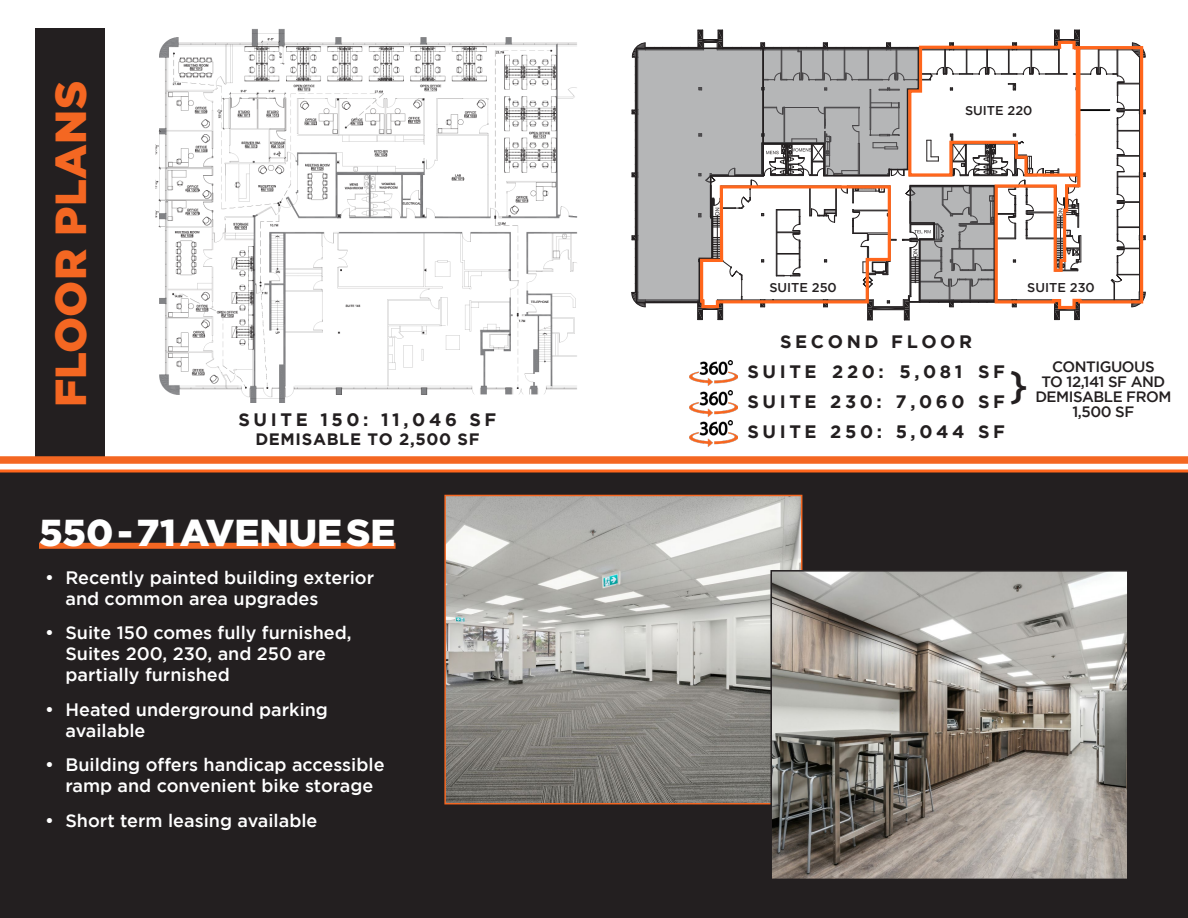
<style>
.page{position:relative;width:1188px;height:918px;background:#fff}
.page>*{position:absolute;margin:0;border:0;box-sizing:border-box;transform-origin:0 0}
.t1{font:900 43.5px "Gotham";letter-spacing:.01em;color:#f46722}
.Page_Headline_White{font:900 37.5px "Gotham";color:#fff}
.t2{font:500 18px/21px "Gotham";color:#fff}
.t3{font:700 18px "Gotham";letter-spacing:.2em;color:#231f20}
.t4{font:700 16.5px "Gotham";letter-spacing:.04em;color:#231f20}
.t5{font:500 15px/15px "Gotham";letter-spacing:-.03em;color:#231f20;text-align:center}
.t6{font:500 12.75px "Gotham";color:#231f20}
</style>
<div class="page">
<div style="left:0;top:471px;width:1188px;height:447px;background:#231f20"></div>
<img style="left:155px;top:29px;width:423px;height:373px">
<div style="left:36px;top:28px;width:69px;height:432px;background:#231f20"></div>
<hr style="left:0;top:470px;width:1188px;height:2px;background:#ff661c">
<svg style="left:631px;top:30px;width:515px;height:291px"></svg>
<img style="left:447px;top:498px;width:352px;height:303px">
<div style="left:444px;top:495px;width:358px;height:309px;border:2px solid #f46722"></div>
<img style="left:773px;top:573px;width:353px;height:304px">
<div style="left:770px;top:570px;width:359px;height:310px;border:2px solid #231f20"></div>
<div style="left:39px;top:543px;width:357px;height:6px;background:#f46722"></div>
<img style="left:689px;top:360px;width:49px;height:26px">
<img style="left:689px;top:390px;width:49px;height:26px">
<img style="left:689px;top:421px;width:49px;height:25px">
<div style="left:0;top:456px;width:1188px;height:8px;background:#f46722"></div>
<p class="t1" style="left:46px;top:407px;width:328px;rotate:-90deg">FLOOR PLANS</p>
<p class="t3" style="left:238px;top:409px;width:259px">SUITE 150: 11,046 SF</p>
<p class="t4" style="left:255px;top:430px;width:226px">DEMISABLE TO 2,500 SF</p>
<p class="Page_Headline_White" style="left:39px;top:511px;width:358px">550 - 71 AVENUE SE</p>
<p class="t2" style="left:65px;top:567px;width:310px;text-indent:-20px">• Recently painted building exterior and common area upgrades</p>
<p class="t2" style="left:65px;top:622px;width:288px;text-indent:-20px">• Suite 150 comes fully furnished,<br>Suites 200, 230, and 250 are partially furnished</p>
<p class="t2" style="left:65px;top:699px;width:264px;text-indent:-20px">• Heated underground parking available</p>
<p class="t2" style="left:45px;top:754px;width:341px;text-align:center">• Building offers handicap accessible ramp and convenient bike storage</p>
<p class="t2" style="left:45px;top:810px;width:274px">• Short term leasing available</p>
<p class="t6" style="left:965px;top:103px;width:69px">SUITE 220</p>
<p class="t6" style="left:769px;top:280px;width:69px">SUITE 250</p>
<p class="t6" style="left:1027px;top:280px;width:69px">SUITE 230</p>
<p class="t3" style="left:780px;top:331px;width:194px">SECOND FLOOR</p>
<p class="t3" style="left:747px;top:361px;width:259px">SUITE 220: 5,081 SF</p>
<p class="t3" style="left:747px;top:391px;width:259px">SUITE 230: 7,060 SF</p>
<p class="t3" style="left:747px;top:421px;width:259px">SUITE 250: 5,044 SF</p>
<p class="t5" style="left:1035px;top:359px;width:138px">CONTIGUOUS<br>TO 12,141 SF AND<br>DEMISABLE FROM</p>
<p class="t5" style="left:1073px;top:404px;width:63px">1,500 SF</p>
</div>
